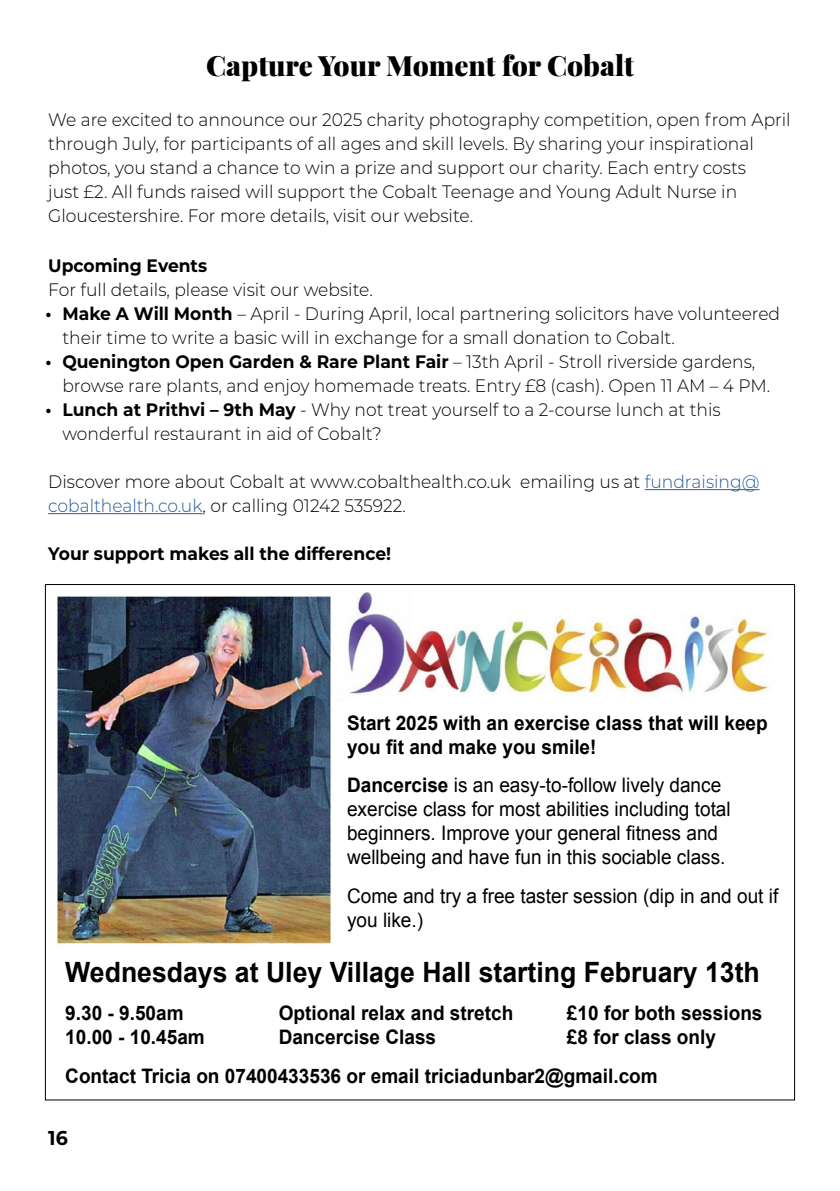
<style>
.page{position:relative;width:840px;height:1191px;background:#fff}
.page>*{position:absolute;margin:0;border:0;box-sizing:border-box;transform-origin:0 0}
.t1{font:700 28px "Arial";color:#000;scale:.95 1}
.t2{font:900 28px "Playfair Display";color:#000}
.t3{font:700 20px/24px "Arial";color:#000;scale:.95 1}
.t4{font:20px/24px "Arial";color:#000;scale:.95 1}
.t5{font:700 20px "Montserrat";color:#000;scale:.95 1}
.t6{font:300 18px/24px "Montserrat";color:#000;scale:.95 1}
.t7{font:700 18px "Montserrat";color:#000;scale:.95 1}
.s1{font-weight:700}
.s2{color:#275b9b}
</style>
<div class="page">
<img style="left:56px;top:592px;width:713px;height:353px">
<div style="left:344px;top:715px;width:445px;height:222px;background:#fff"></div>
<hr style="left:644px;top:489px;width:115px;height:1px;background:#275b9b">
<hr style="left:48px;top:513px;width:154px;height:1px;background:#275b9b">
<h1 class="t2" style="left:206px;top:43px;width:429px">Capture Your Moment for Cobalt</h1>
<p class="t6" style="left:48px;top:107px;width:782px">We are excited to announce our 2025 charity photography competition, open from April through July, for participants of all ages and skill levels. By sharing your inspirational photos, you stand a chance to win a prize and support our charity. Each entry costs<br>just £2. All funds raised will support the Cobalt Teenage and Young Adult Nurse in Gloucestershire. For more details, visit our website.</p>
<p class="t7" style="left:48px;top:252px;width:169px">Upcoming Events</p>
<p class="t6" style="left:48px;top:277px;width:343px">For full details, please visit our website.</p>
<p class="t6" style="left:62px;top:301px;width:756px;text-indent:-17px"><span class="s1">• Make A Will Month</span> – April - During April, local partnering solicitors have volunteered their time to write a basic will in exchange for a small donation to Cobalt.</p>
<p class="t6" style="left:62px;top:349px;width:746px;text-indent:-17px"><span class="s1">• Quenington Open Garden &amp; Rare Plant Fair</span> – 13th April - Stroll riverside gardens, browse rare plants, and enjoy homemade treats. Entry £8 (cash). Open 11 AM – 4 PM.</p>
<p class="t6" style="left:62px;top:397px;width:694px;text-indent:-17px"><span class="s1">• Lunch at Prithvi – 9th May</span> - Why not treat yourself to a 2-course lunch at this wonderful restaurant in aid of Cobalt?</p>
<p class="t6" style="left:48px;top:469px;width:749px">Discover more about Cobalt at www.cobalthealth.co.uk emailing us at <span class="s2">fundraising@ cobalthealth.co.uk</span>, or calling 01242 535922.</p>
<p class="t7" style="left:48px;top:540px;width:362px">Your support makes all the difference!</p>
<p class="t3" style="left:347px;top:711px;width:444px">Start 2025 with an exercise class that will keep you fit and make you smile!</p>
<p class="t4" style="left:347px;top:773px;width:405px"><span class="s1">Dancercise</span> is an easy-to-follow lively dance exercise class for most abilities including total beginners. Improve your general fitness and wellbeing and have fun in this sociable class.</p>
<p class="t4" style="left:347px;top:883px;width:455px">Come and try a free taster session (dip in and out if you like.)</p>
<h1 class="t1" style="left:65px;top:953px;width:732px">Wednesdays at Uley Village Hall starting February 13th</h1>
<p class="t3" style="left:65px;top:1002px;width:126px">9.30 - 9.50am</p>
<p class="t3" style="left:278px;top:1002px;width:248px">Optional relax and stretch</p>
<p class="t3" style="left:566px;top:1002px;width:207px">£10 for both sessions</p>
<p class="t3" style="left:65px;top:1026px;width:148px">10.00 - 10.45am</p>
<p class="t3" style="left:278px;top:1026px;width:167px">Dancercise Class</p>
<p class="t3" style="left:65px;top:1018px;width:686px;line-height:38.4px;text-indent:501px">£8 for class only<br>Contact Tricia on 07400433536 or email triciadunbar2@gmail.com</p>
<p class="t5" style="left:48px;top:1123px;width:22px">16</p>
</div>
